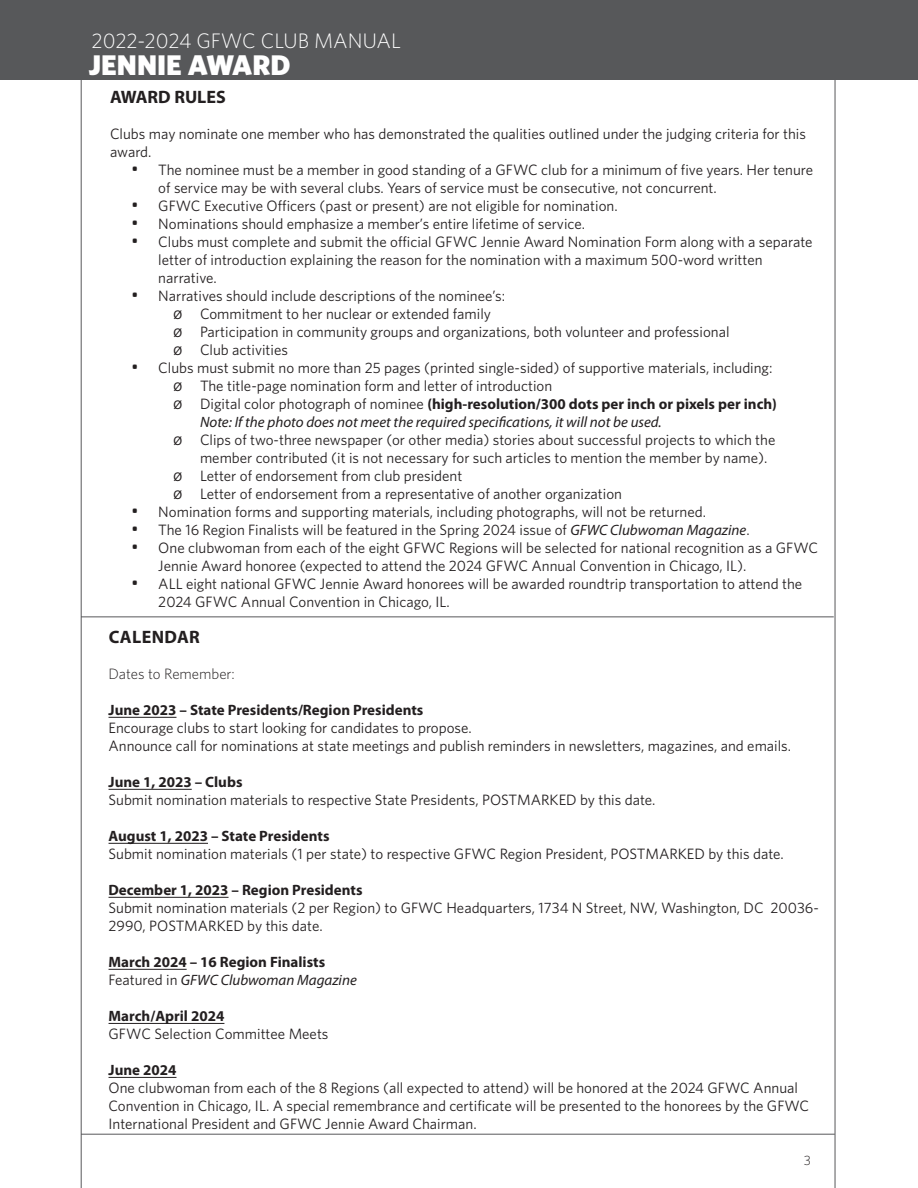
<style>
.page{position:relative;width:918px;height:1188px;background:#fff}
.page>*{position:absolute;margin:0;border:0;box-sizing:border-box;transform-origin:0 0}
.t1{font:900 28.5px "Whitney HTF";color:#fff}
.t2{font:300 21px "Whitney HTF";color:#fff}
.t3{font:700 18px "Myriad Pro";color:#231f20}
.t4{font:700 18px "Myriad Pro";letter-spacing:.02em;color:#231f20}
.t5{font:15px/18px "Whitney HTF";color:#231f20}
.t6{font:italic 15px/18px "Myriad Pro";color:#231f20}
.t7{font:700 15px/18px "Myriad Pro";color:#231f20}
.t8{font:300 15px "Whitney HTF";color:#231f20}
.t9{font:300 13.5px "Whitney HTF";color:#231f20}
.s1{font-size:18px}
.s2{font-family:"Whitney HTF";font-style:normal;font-size:18px}
.s3{font-family:"Whitney HTF";font-style:normal}
.s4{font-weight:700;font-style:normal}
.s5{font-family:"Myriad Pro";font-style:italic}
.s6{font-family:"Myriad Pro";font-weight:700}
.s7{font-family:"Whitney HTF";font-weight:400}
.s8{font-weight:400;font-style:italic}
</style>
<div class="page">
<hr style="left:81px;top:1134px;width:754px;height:1px;background:#57585a">
<hr style="left:81px;top:0;width:1px;height:1188px;background:#57585a">
<hr style="left:835px;top:0;width:1px;height:1188px;background:#57585a">
<div style="left:0;top:0;width:918px;height:80px;background:#57585a"></div>
<hr style="left:81px;top:617px;width:753px;height:1px;background:#57585a">
<hr style="left:109px;top:717px;width:67px;height:1px;background:#231f20">
<hr style="left:109px;top:789px;width:83px;height:1px;background:#231f20">
<hr style="left:109px;top:843px;width:99px;height:1px;background:#231f20">
<hr style="left:109px;top:897px;width:120px;height:1px;background:#231f20">
<hr style="left:109px;top:969px;width:78px;height:1px;background:#231f20">
<hr style="left:109px;top:1023px;width:115px;height:1px;background:#231f20">
<hr style="left:109px;top:1077px;width:67px;height:1px;background:#231f20">
<p class="t2" style="left:92px;top:29px;width:311px">2022-2024 GFWC CLUB MANUAL</p>
<p class="t1" style="left:89px;top:47px;width:204px">JENNIE AWARD</p>
<p class="t3" style="left:110px;top:85px;width:117px">AWARD RULES</p>
<p class="t5" style="left:110px;top:125px;width:697px">Clubs may nominate one member who has demonstrated the qualities outlined under the judging criteria for this award.</p>
<p class="t5" style="left:158px;top:161px;width:656px;text-indent:-27px"><span class="s1">•</span> The nominee must be a member in good standing of a GFWC club for a minimum of five years. Her tenure of service may be with several clubs. Years of service must be consecutive, not concurrent.</p>
<p class="t5" style="left:131px;top:197px;width:488px"><span class="s1">•</span> GFWC Executive Officers (past or present) are not eligible for nomination.</p>
<p class="t5" style="left:131px;top:215px;width:455px"><span class="s1">•</span> Nominations should emphasize a member’s entire lifetime of service.</p>
<p class="t5" style="left:158px;top:233px;width:656px;text-indent:-27px"><span class="s1">•</span> Clubs must complete and submit the official GFWC Jennie Award Nomination Form along with a separate letter of introduction explaining the reason for the nomination with a maximum 500-word written narrative.</p>
<p class="t5" style="left:131px;top:287px;width:375px"><span class="s1">•</span> Narratives should include descriptions of the nominee’s:</p>
<p class="t5" style="left:173px;top:305px;width:320px"><span class="s1">ø</span> Commitment to her nuclear or extended family</p>
<p class="t5" style="left:173px;top:323px;width:558px"><span class="s1">ø</span> Participation in community groups and organizations, both volunteer and professional</p>
<p class="t5" style="left:173px;top:341px;width:116px"><span class="s1">ø</span> Club activities</p>
<p class="t5" style="left:131px;top:359px;width:643px"><span class="s1">•</span> Clubs must submit no more than 25 pages (printed single-sided) of supportive materials, including:</p>
<p class="t5" style="left:173px;top:377px;width:381px"><span class="s1">ø</span> The title-page nomination form and letter of introduction</p>
<p class="t6" style="left:200px;top:395px;width:578px;text-indent:-27px"><span class="s2">ø</span> <span class="s3">Digital color photograph of nominee</span> <span class="s4">(high-resolution/300 dots per inch or pixels per inch)<br></span>Note: If the photo does not meet the required specifications, it will not be used.</p>
<p class="t5" style="left:200px;top:431px;width:577px;text-indent:-27px"><span class="s1">ø</span> Clips of two-three newspaper (or other media) stories about successful projects to which the member contributed (it is not necessary for such articles to mention the member by name).</p>
<p class="t5" style="left:173px;top:467px;width:291px"><span class="s1">ø</span> Letter of endorsement from club president</p>
<p class="t5" style="left:173px;top:485px;width:451px"><span class="s1">ø</span> Letter of endorsement from a representative of another organization</p>
<p class="t5" style="left:131px;top:503px;width:576px"><span class="s1">•</span> Nomination forms and supporting materials, including photographs, will not be returned.</p>
<p class="t5" style="left:131px;top:521px;width:620px"><span class="s1">•</span> The 16 Region Finalists will be featured in the Spring 2024 issue of <span class="s5">GFWC Clubwoman Magazine</span>.</p>
<p class="t5" style="left:158px;top:539px;width:661px;text-indent:-27px"><span class="s1">•</span> One clubwoman from each of the eight GFWC Regions will be selected for national recognition as a GFWC<br>Jennie Award honoree (expected to attend the 2024 GFWC Annual Convention in Chicago, IL).</p>
<p class="t5" style="left:158px;top:575px;width:645px;text-indent:-27px"><span class="s1">•</span> ALL eight national GFWC Jennie Award honorees will be awarded roundtrip transportation to attend the<br>2024 GFWC Annual Convention in Chicago, IL.</p>
<p class="t4" style="left:109px;top:625px;width:93px">CALENDAR</p>
<p class="t8" style="left:109px;top:665px;width:128px">Dates to Remember:</p>
<p class="t5" style="left:109px;top:701px;width:684px"><span class="s6">June 2023 – State Presidents/Region Presidents<br></span>Encourage clubs to start looking for candidates to propose.<br>Announce call for nominations at state meetings and publish reminders in newsletters, magazines, and emails.</p>
<p class="t5" style="left:109px;top:773px;width:549px"><span class="s6">June 1, 2023 – Clubs<br></span>Submit nomination materials to respective State Presidents, POSTMARKED by this date.</p>
<p class="t5" style="left:109px;top:827px;width:677px"><span class="s6">August 1, 2023 – State Presidents<br></span>Submit nomination materials (1 per state) to respective GFWC Region President, POSTMARKED by this date.</p>
<p class="t5" style="left:109px;top:881px;width:712px"><span class="s6">December 1, 2023 – Region Presidents<br></span>Submit nomination materials (2 per Region) to GFWC Headquarters, 1734 N Street, NW, Washington, DC 20036-<br>2990, POSTMARKED by this date.</p>
<p class="t7" style="left:109px;top:953px;width:250px">March 2024 – 16 Region Finalists<br><span class="s7">Featured in</span> <span class="s8">GFWC Clubwoman Magazine</span></p>
<p class="t5" style="left:109px;top:1007px;width:222px"><span class="s6">March/April 2024<br></span>GFWC Selection Committee Meets</p>
<p class="t5" style="left:109px;top:1061px;width:702px"><span class="s6">June 2024<br></span>One clubwoman from each of the 8 Regions (all expected to attend) will be honored at the 2024 GFWC Annual Convention in Chicago, IL. A special remembrance and certificate will be presented to the honorees by the GFWC International President and GFWC Jennie Award Chairman.</p>
<p class="t9" style="left:804px;top:1152px;width:9px">3</p>
</div>
